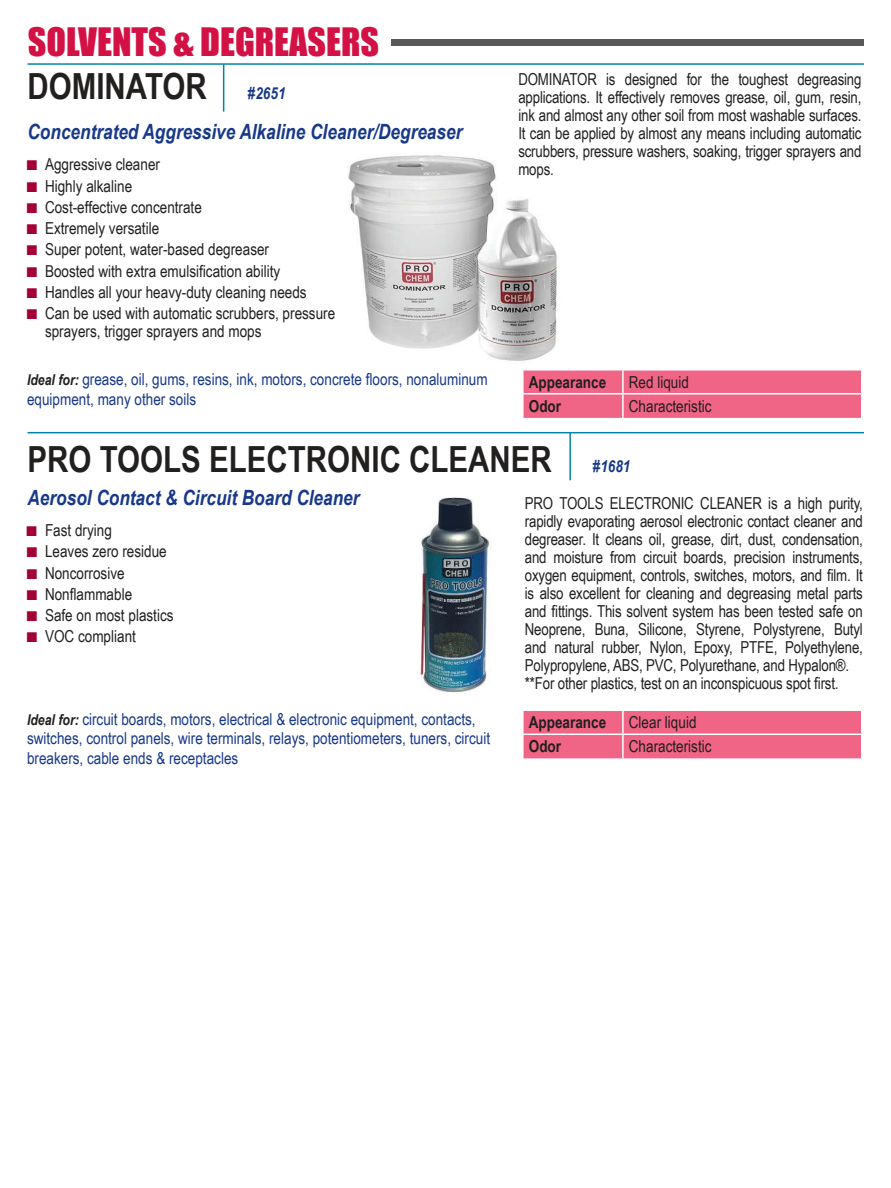
<style>
.page{position:relative;width:891px;height:1188px;background:#fff}
.page>*{position:absolute;margin:0;border:0;box-sizing:border-box;transform-origin:0 0}
.t1{font:700 36px "Arial Narrow";color:#221f1f}
.t2{font:36px "Impact";color:#d31145}
.t3{font:italic 700 21px "Arial Narrow";color:#183889}
.t4{font:16.5px/18px "Arial Narrow";letter-spacing:-.01em;color:#221f1f}
.t5{font:16.5px/19.8px "Arial Narrow";color:#183889}
.t6{font:700 16.5px "Arial Narrow";color:#221f1f}
.s1{font-style:italic;font-size:16.5px;color:#183889}
.s2{font-size:21px;color:#a30134}
.s3{font-weight:700;font-style:italic;font-size:15px;color:#221f1f}
</style>
<div class="page">
<img style="left:348px;top:155px;width:209px;height:206px">
<img style="left:420px;top:497px;width:71px;height:196px">
<div style="left:524px;top:711px;width:337px;height:47px;background:#f06486"></div>
<hr style="left:622px;top:711px;width:2px;height:23px;background:#fff">
<hr style="left:522px;top:734px;width:101px;height:1px;background:#fff">
<hr style="left:623px;top:734px;width:240px;height:1px;background:#fff">
<hr style="left:622px;top:735px;width:2px;height:23px;background:#fff">
<div style="left:521px;top:708px;width:343px;height:53px;border:2px solid #fff"></div>
<div style="left:524px;top:371px;width:337px;height:47px;background:#f06486"></div>
<hr style="left:622px;top:371px;width:2px;height:22px;background:#fff">
<hr style="left:522px;top:393px;width:101px;height:2px;background:#fff">
<hr style="left:623px;top:393px;width:240px;height:2px;background:#fff">
<hr style="left:622px;top:395px;width:2px;height:23px;background:#fff">
<div style="left:521px;top:368px;width:343px;height:53px;border:2px solid #fff"></div>
<hr style="left:569px;top:433px;width:2px;height:47px;background:#0083a9">
<hr style="left:223px;top:64px;width:1px;height:48px;background:#0083a9">
<hr style="left:28px;top:432px;width:836px;height:1px;background:#0083a9">
<hr style="left:28px;top:63px;width:836px;height:2px;background:#0083a9">
<div style="left:392px;top:39px;width:472px;height:6px;background:#57585a"></div>
<h1 class="t2" style="left:28px;top:27px;width:353px">SOLVENTS &amp; DEGREASERS</h1>
<h1 class="t1" style="left:28px;top:73px;width:259px">DOMINATOR <span class="s1">#2651</span></h1>
<p class="t3" style="left:28px;top:124px;width:436px">Concentrated Aggressive Alkaline Cleaner/Degreaser</p>
<p class="t4" style="left:27px;top:157px;width:135px"><span class="s2">■</span> Aggressive cleaner</p>
<p class="t4" style="left:27px;top:178px;width:107px"><span class="s2">■</span> Highly alkaline</p>
<p class="t4" style="left:27px;top:200px;width:176px"><span class="s2">■</span> Cost-effective concentrate</p>
<p class="t4" style="left:27px;top:221px;width:134px"><span class="s2">■</span> Extremely versatile</p>
<p class="t4" style="left:27px;top:240px;width:244px"><span class="s2">■</span> Super potent, water-based degreaser</p>
<p class="t4" style="left:27px;top:261px;width:255px"><span class="s2">■</span> Boosted with extra emulsiication ability</p>
<p class="t4" style="left:27px;top:285px;width:281px"><span class="s2">■</span> Handles all your heavy-duty cleaning needs</p>
<p class="t4" style="left:45px;top:304px;width:292px;text-indent:-18px"><span class="s2">■</span> Can be used with automatic scrubbers, pressure sprayers, trigger sprayers and mops</p>
<p class="t4" style="left:518px;top:69px;width:345px;text-align:justify">DOMINATOR is designed for the toughest degreasing applications. It effectively removes grease, oil, gum, resin, ink and almost any other soil from most washable surfaces.<br>It can be applied by almost any means including automatic scrubbers, pressure washers, soaking, trigger sprayers and mops.</p>
<p class="t5" style="left:27px;top:369px;width:462px"><span class="s3">Ideal for:</span> grease, oil, gums, resins, ink, motors, concrete loors, nonaluminum equipment, many other soils</p>
<p class="t6" style="left:529px;top:376px;width:79px">Appearance</p>
<p class="t4" style="left:629px;top:372px;width:62px">Red liquid</p>
<p class="t6" style="left:529px;top:400px;width:34px">Odor</p>
<p class="t4" style="left:629px;top:399px;width:84px">Characteristic</p>
<h1 class="t1" style="left:28px;top:446px;width:604px">PRO TOOLS ELECTRONIC CLEANER <span class="s1">#1681</span></h1>
<p class="t3" style="left:28px;top:489px;width:334px">Aerosol Contact &amp; Circuit Board Cleaner</p>
<p class="t4" style="left:27px;top:523px;width:86px"><span class="s2">■</span> Fast drying</p>
<p class="t4" style="left:27px;top:544px;width:141px"><span class="s2">■</span> Leaves zero residue</p>
<p class="t4" style="left:27px;top:563px;width:99px"><span class="s2">■</span> Noncorrosive</p>
<p class="t4" style="left:27px;top:584px;width:107px"><span class="s2">■</span> Nonlammable</p>
<p class="t4" style="left:27px;top:608px;width:148px"><span class="s2">■</span> Safe on most plastics</p>
<p class="t4" style="left:27px;top:629px;width:110px"><span class="s2">■</span> VOC compliant</p>
<p class="t5" style="left:27px;top:708px;width:465px"><span class="s3">Ideal for:</span> circuit boards, motors, electrical &amp; electronic equipment, contacts, switches, control panels, wire terminals, relays, potentiometers, tuners, circuit breakers, cable ends &amp; receptacles</p>
<p class="t4" style="left:525px;top:493px;width:340px">PRO TOOLS ELECTRONIC CLEANER is a high purity, rapidly evaporating aerosol electronic contact cleaner and degreaser. It cleans oil, grease, dirt, dust, condensation, and moisture from circuit boards, precision instruments, oxygen equipment, controls, switches, motors, and ilm. It is also excellent for cleaning and degreasing metal parts and ittings. This solvent system has been tested safe on Neoprene, Buna, Silicone, Styrene, Polystyrene, Butyl and natural rubber, Nylon, Epoxy, PTFE, Polyethylene, Polypropylene, ABS, PVC, Polyurethane, and Hypalon®. **For other plastics, test on an inconspicuous spot irst.</p>
<p class="t6" style="left:529px;top:716px;width:79px">Appearance</p>
<p class="t4" style="left:629px;top:713px;width:69px">Clear liquid</p>
<p class="t6" style="left:529px;top:740px;width:34px">Odor</p>
<p class="t4" style="left:629px;top:739px;width:84px">Characteristic</p>
</div>
